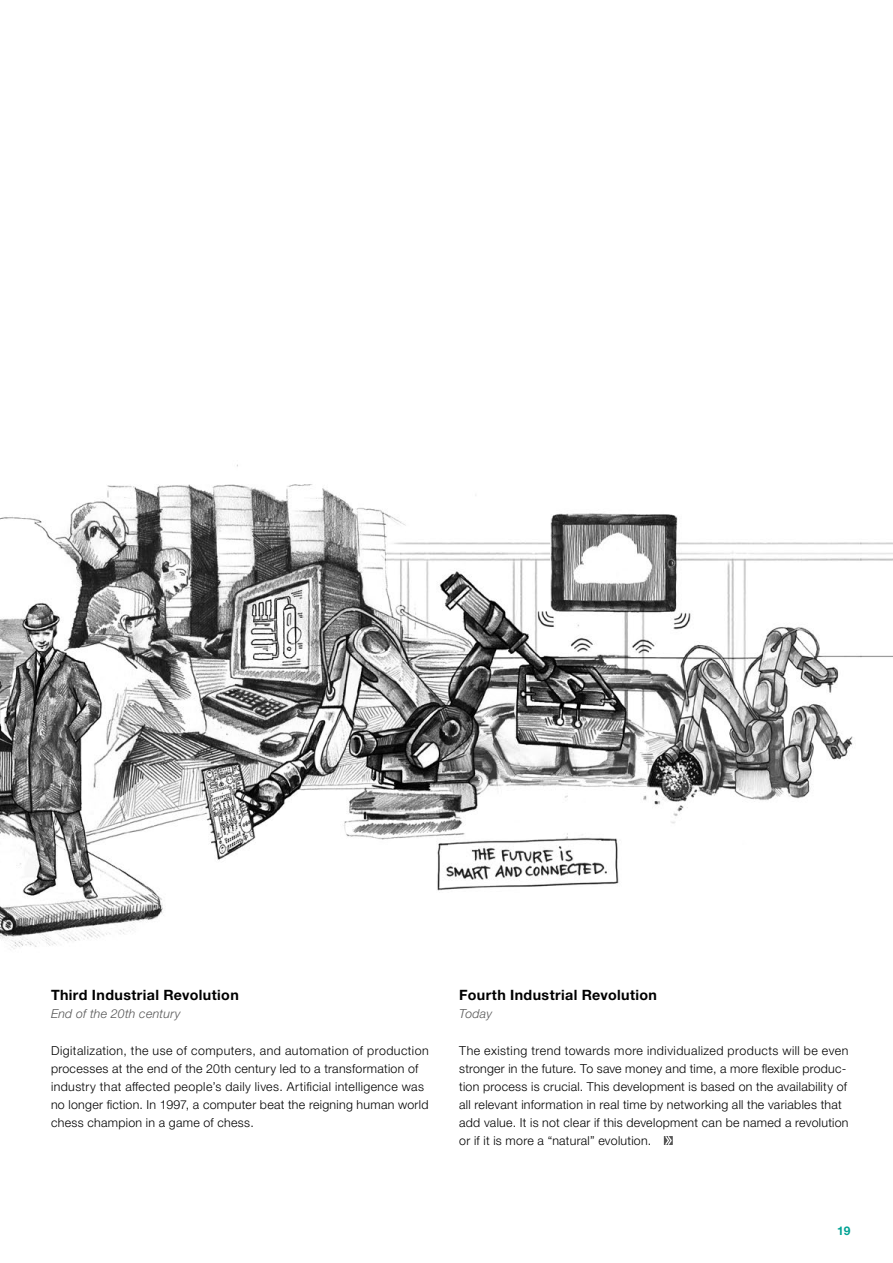
<style>
.page{position:relative;width:893px;height:1263px;background:#fff}
.page>*{position:absolute;margin:0;border:0;box-sizing:border-box;transform-origin:0 0}
.t1{font:700 14.25px "Helvetica Neue LTW1 G";letter-spacing:.025em;color:#000}
.t2{font:300 12.3px/18px "Helvetica Neue LTW1 G";letter-spacing:.025em;color:#000}
.t3{font:italic 300 12.3px "Helvetica Neue LTW1 G";letter-spacing:.02em;color:#565656}
.t4{font:700 12px "Helvetica Neue LTW1 G";color:#00a294}
</style>
<div class="page">
<img style="left:0;top:464px;width:893px;height:681px">
<svg style="left:664px;top:1136px;width:9px;height:9px"></svg>
<p class="t1" style="left:51px;top:986px;width:189px">Third Industrial Revolution</p>
<p class="t3" style="left:51px;top:1006px;width:131px">End of the 20th century</p>
<p class="t2" style="left:51px;top:1041px;width:379px">Digitalization, the use of computers, and automation of production processes at the end of the 20th century led to a transformation of industry that affected people’s daily lives. Artificial intelligence was no longer fiction. In 1997, a computer beat the reigning human world chess champion in a game of chess.</p>
<p class="t1" style="left:459px;top:986px;width:199px">Fourth Industrial Revolution</p>
<p class="t3" style="left:459px;top:1006px;width:34px">Today</p>
<p class="t2" style="left:459px;top:1041px;width:391px">The existing trend towards more individualized products will be even stronger in the future. To save money and time, a more flexible produc&shy;tion process is crucial. This development is based on the availability of all relevant information in real time by networking all the variables that add value. It is not clear if this development can be named a revolution or if it is more a “natural” evolution.</p>
<p class="t4" style="left:837px;top:1224px;width:15px">19</p>
</div>
